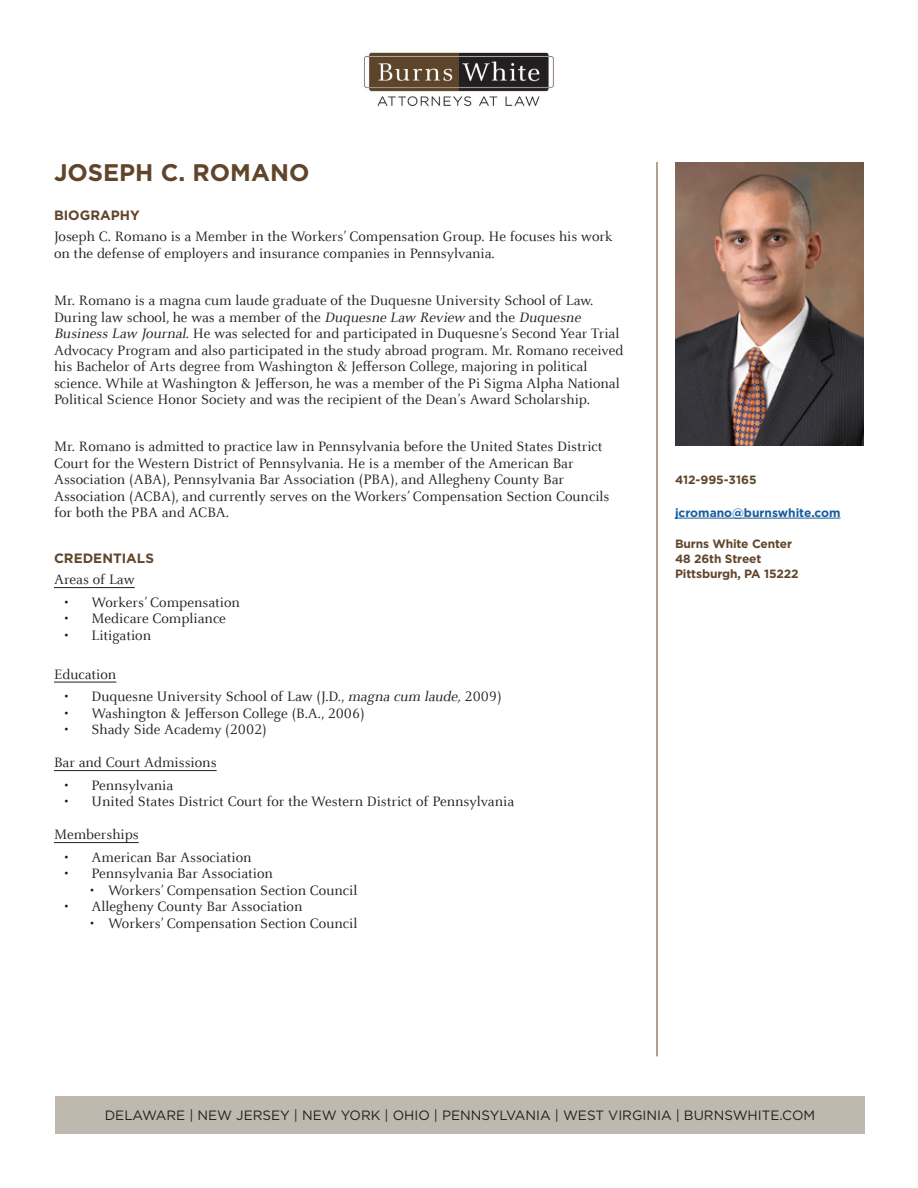
<style>
.page{position:relative;width:918px;height:1188px;background:#fff}
.page>*{position:absolute;margin:0;border:0;box-sizing:border-box;transform-origin:0 0}
.Subhead{font:700 24px "Gotham";color:#61452b}
.Body{font:15px/16.5px "Celeste Offc";color:#231f20}
.Subhead_-_underline{font:15px "Celeste Offc";color:#231f20}
.t1{font:13.5px "Gotham";color:#231f20}
.Subhead-2{font:700 13.5px "Gotham";color:#61452b}
.Body-2{font:700 12px "Gotham";letter-spacing:-.01em;color:#61452b}
.Body-3{font:700 12px "Gotham";color:#175d9e}
.Body-4{font:700 12px "Gotham";color:#61462b}
.s1{font-style:italic}
</style>
<div class="page">
<img style="left:364px;top:52px;width:190px;height:55px">
<hr style="left:54px;top:587px;width:81px;height:1px;background:#231f20">
<hr style="left:54px;top:682px;width:62px;height:1px;background:#231f20">
<hr style="left:54px;top:770px;width:163px;height:1px;background:#231f20">
<hr style="left:54px;top:842px;width:85px;height:1px;background:#231f20">
<img style="left:675px;top:162px;width:189px;height:284px">
<hr style="left:675px;top:518px;width:166px;height:1px;background:#175d9e">
<div style="left:55px;top:1097px;width:810px;height:37px;background:#bfb8ae"></div>
<hr style="left:657px;top:162px;width:1px;height:894px;background:#61452b">
<p class="Subhead" style="left:54px;top:157px;width:257px">JOSEPH C. ROMANO</p>
<p class="Subhead-2" style="left:54px;top:206px;width:87px">BIOGRAPHY</p>
<p class="Body" style="left:54px;top:229px;width:560px">Joseph C. Romano is a Member in the Workers’ Compensation Group. He focuses his work on the defense of employers and insurance companies in Pennsylvania.</p>
<p class="Body" style="left:54px;top:293px;width:571px">Mr. Romano is a magna cum laude graduate of the Duquesne University School of Law.<br>During law school, he was a member of the <span class="s1">Duquesne Law Review</span> and the <span class="s1">Duquesne Business Law Journal</span>. He was selected for and participated in Duquesne’s Second Year Trial Advocacy Program and also participated in the study abroad program. Mr. Romano received his Bachelor of Arts degree from Washington &amp; Jefferson College, majoring in political science. While at Washington &amp; Jefferson, he was a member of the Pi Sigma Alpha National Political Science Honor Society and was the recipient of the Dean’s Award Scholarship.</p>
<p class="Body" style="left:54px;top:439px;width:557px">Mr. Romano is admitted to practice law in Pennsylvania before the United States District Court for the Western District of Pennsylvania. He is a member of the American Bar Association (ABA), Pennsylvania Bar Association (PBA), and Allegheny County Bar Association (ACBA), and currently serves on the Workers’ Compensation Section Councils for both the PBA and ACBA.</p>
<p class="Subhead-2" style="left:54px;top:550px;width:101px">CREDENTIALS</p>
<p class="Subhead_-_underline" style="left:54px;top:572px;width:82px">Areas of Law</p>
<p class="Body" style="left:64px;top:594px;width:177px">• Workers’ Compensation</p>
<p class="Body" style="left:64px;top:611px;width:163px">• Medicare Compliance</p>
<p class="Body" style="left:64px;top:627px;width:88px">• Litigation</p>
<p class="Subhead_-_underline" style="left:54px;top:666px;width:64px">Education</p>
<p class="Body" style="left:64px;top:689px;width:439px">• Duquesne University School of Law (J.D., <span class="s1">magna cum laude,</span>2009)</p>
<p class="Body" style="left:64px;top:705px;width:302px">• Washington &amp; Jefferson College (B.A., 2006)</p>
<p class="Body" style="left:64px;top:722px;width:204px">• Shady Side Academy (2002)</p>
<p class="Subhead_-_underline" style="left:54px;top:755px;width:164px">Bar and Court Admissions</p>
<p class="Body" style="left:64px;top:777px;width:110px">• Pennsylvania</p>
<p class="Body" style="left:64px;top:794px;width:451px">• United States District Court for the Western District of Pennsylvania</p>
<p class="Subhead_-_underline" style="left:54px;top:827px;width:86px">Memberships</p>
<p class="Body" style="left:64px;top:849px;width:189px">• American Bar Association</p>
<p class="Body" style="left:64px;top:866px;width:210px">• Pennsylvania Bar Association</p>
<p class="Body" style="left:90px;top:882px;width:269px">• Workers’ Compensation Section Council</p>
<p class="Body" style="left:64px;top:899px;width:239px">• Allegheny County Bar Association</p>
<p class="Body" style="left:90px;top:915px;width:269px">• Workers’ Compensation Section Council</p>
<p class="Body-4" style="left:675px;top:472px;width:83px">412-995-3165</p>
<p class="Body-3" style="left:675px;top:505px;width:167px">jcromano@burnswhite.com</p>
<p class="Body-2" style="left:675px;top:536px;width:119px">Burns White Center</p>
<p class="Body-2" style="left:675px;top:551px;width:88px">48 26th Street</p>
<p class="Body-2" style="left:675px;top:566px;width:125px">Pittsburgh, PA 15222</p>
<p class="t1" style="left:105px;top:1107px;width:712px">DELAWARE | NEW JERSEY | NEW YORK | OHIO | PENNSYLVANIA | WEST VIRGINIA | BURNSWHITE.COM</p>
</div>
